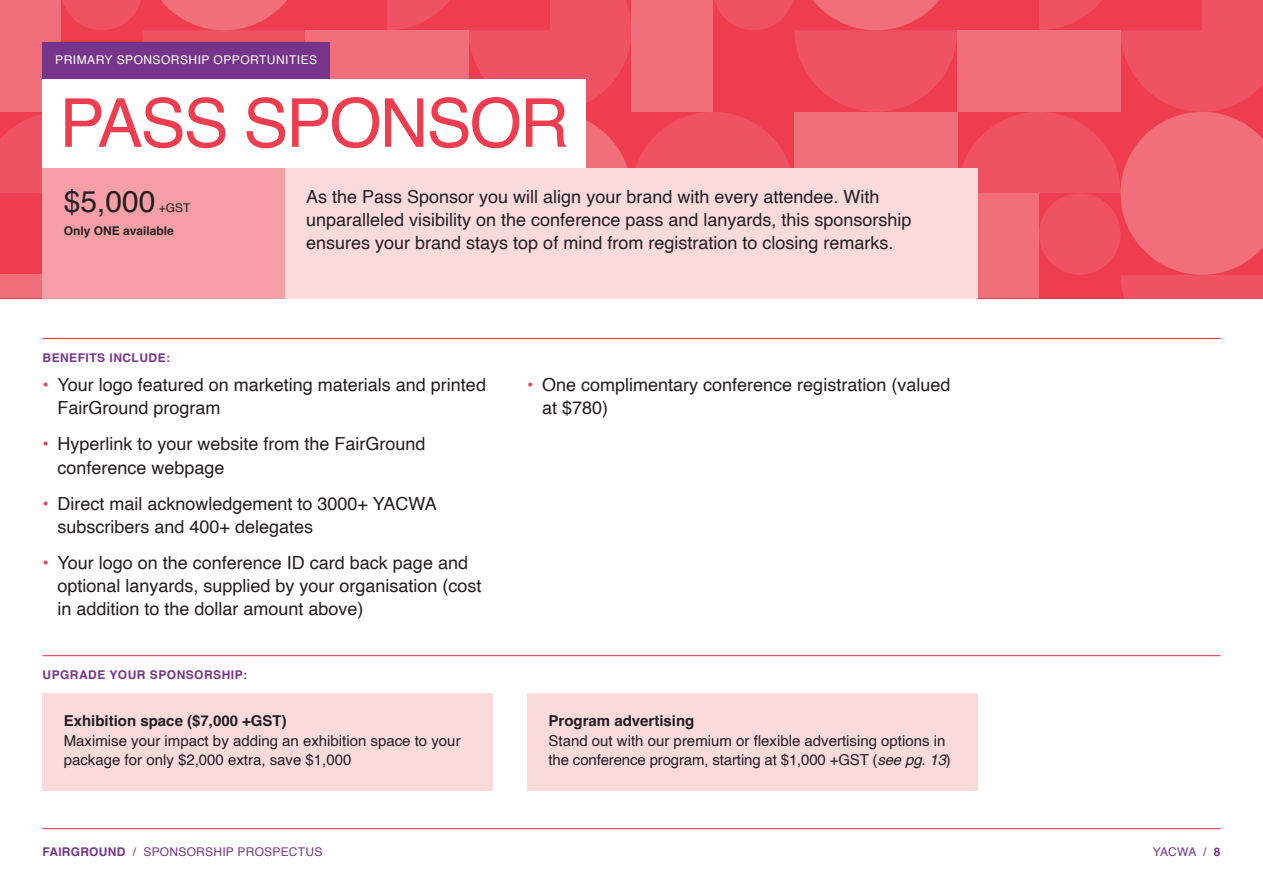
<style>
.page{position:relative;width:1263px;height:893px;background:#fff}
.page>*{position:absolute;margin:0;border:0;box-sizing:border-box;transform-origin:0 0}
.t1{font:67.5px "Helvetica";letter-spacing:-.03em;color:#ee3d4f}
.t2{font:30px "Helvetica";color:#231f20}
.t3{font:18px/23.2px "Helvetica";color:#231f20}
.t4{font:15px/19.5px "Helvetica";color:#231f20}
.t5{font:700 15px "Helvetica";color:#231f20}
.t6{font:700 12px "Helvetica";letter-spacing:.04em;color:#76358b}
.t7{font:12px "Helvetica";letter-spacing:.02em;color:#76358b}
.t8{font:12px "Helvetica";letter-spacing:.04em;color:#fff}
.t9{font:700 12px "Helvetica";color:#231f20}
.t10{font:12px "Helvetica";color:#231f20}
.s1{font-weight:700;color:#ee3d4f}
.s2{font-style:italic}
.s3{font-weight:700}
</style>
<div class="page">
<div style="left:631px;top:112px;width:163px;height:163px;background:#ef5262;border-radius:81px"></div>
<svg style="left:0;top:0;width:631px;height:275px;background:#ed4b5c"></svg>
<div style="left:0;top:0;width:61px;height:112px;background:#f16f7b"></div>
<div style="left:305px;top:30px;width:163px;height:82px;background:#f16f7b"></div>
<div style="left:631px;top:0;width:82px;height:112px;background:#f16f7b"></div>
<div style="left:0;top:275px;width:142px;height:23px;background:#f16f7b"></div>
<div style="left:468px;top:112px;width:163px;height:163px;background:#f16f7b;border-radius:50%"></div>
<svg style="left:713px;top:0;width:550px;height:298px;background:#ef5665"></svg>
<div style="left:957px;top:193px;width:82px;height:105px;background:#f16f7b"></div>
<div style="left:43px;top:43px;width:287px;height:36px;background:#76358b"></div>
<div style="left:43px;top:79px;width:543px;height:89px;background:#fff"></div>
<div style="left:285px;top:168px;width:693px;height:130px;background:#fbdadc"></div>
<div style="left:43px;top:168px;width:242px;height:130px;background:#f69fa6"></div>
<hr style="left:43px;top:338px;width:1177px;height:1px;background:#ee3d4f">
<div style="left:43px;top:694px;width:450px;height:97px;background:#fbdadc"></div>
<div style="left:527px;top:694px;width:451px;height:97px;background:#fbdadc"></div>
<hr style="left:43px;top:655px;width:1177px;height:1px;background:#ee3d4f">
<hr style="left:43px;top:828px;width:1177px;height:1px;background:#ee3d4f">
<p class="t8" style="left:55px;top:51px;width:263px">PRIMARY SPONSORSHIP OPPORTUNITIES</p>
<h1 class="t1" style="left:60px;top:71px;width:511px">PASS SPONSOR</h1>
<h2 class="t2" style="left:64px;top:178px;width:93px">$5,000</h2>
<p class="t10" style="left:159px;top:198px;width:33px">+GST</p>
<p class="t9" style="left:64px;top:223px;width:112px">Only ONE available</p>
<p class="t6" style="left:43px;top:350px;width:129px">BENEFITS INCLUDE:</p>
<p class="t3" style="left:306px;top:185px;width:607px">As the Pass Sponsor you will align your brand with every attendee. With unparalleled visibility on the conference pass and lanyards, this sponsorship ensures your brand stays top of mind from registration to closing remarks.</p>
<p class="t3" style="left:57px;top:374px;width:430px;text-indent:-15px"><span class="s1">•</span> Your logo featured on marketing materials and printed<br>FairGround program</p>
<p class="t3" style="left:57px;top:433px;width:370px;text-indent:-15px"><span class="s1">•</span> Hyperlink to your website from the FairGround conference webpage</p>
<p class="t3" style="left:57px;top:492px;width:381px;text-indent:-15px"><span class="s1">•</span> Direct mail acknowledgement to 3000+ YACWA subscribers and 400+ delegates</p>
<p class="t3" style="left:57px;top:551px;width:426px;text-indent:-15px"><span class="s1">•</span> Your logo on the conference ID card back page and optional lanyards, supplied by your organisation (cost in addition to the dollar amount above)</p>
<p class="t6" style="left:43px;top:667px;width:206px">UPGRADE YOUR SPONSORSHIP:</p>
<p class="t5" style="left:64px;top:712px;width:225px">Exhibition space ($7,000 +GST)</p>
<p class="t4" style="left:64px;top:731px;width:398px">Maximise your impact by adding an exhibition space to your package for only $2,000 extra, save $1,000</p>
<p class="t3" style="left:542px;top:374px;width:410px;text-indent:-15px"><span class="s1">•</span> One complimentary conference registration (valued at $780)</p>
<p class="t5" style="left:549px;top:712px;width:147px">Program advertising</p>
<p class="t4" style="left:549px;top:731px;width:404px">Stand out with our premium or flexible advertising options in the conference program, starting at $1,000 +GST (<span class="s2">see pg. 13</span>)</p>
<p class="t7" style="left:43px;top:843px;width:281px"><span class="s3">FAIRGROUND</span> / SPONSORSHIP PROSPECTUS</p>
<p class="t7" style="left:1153px;top:843px;width:69px">YACWA / <span class="s3">8</span></p>
</div>
